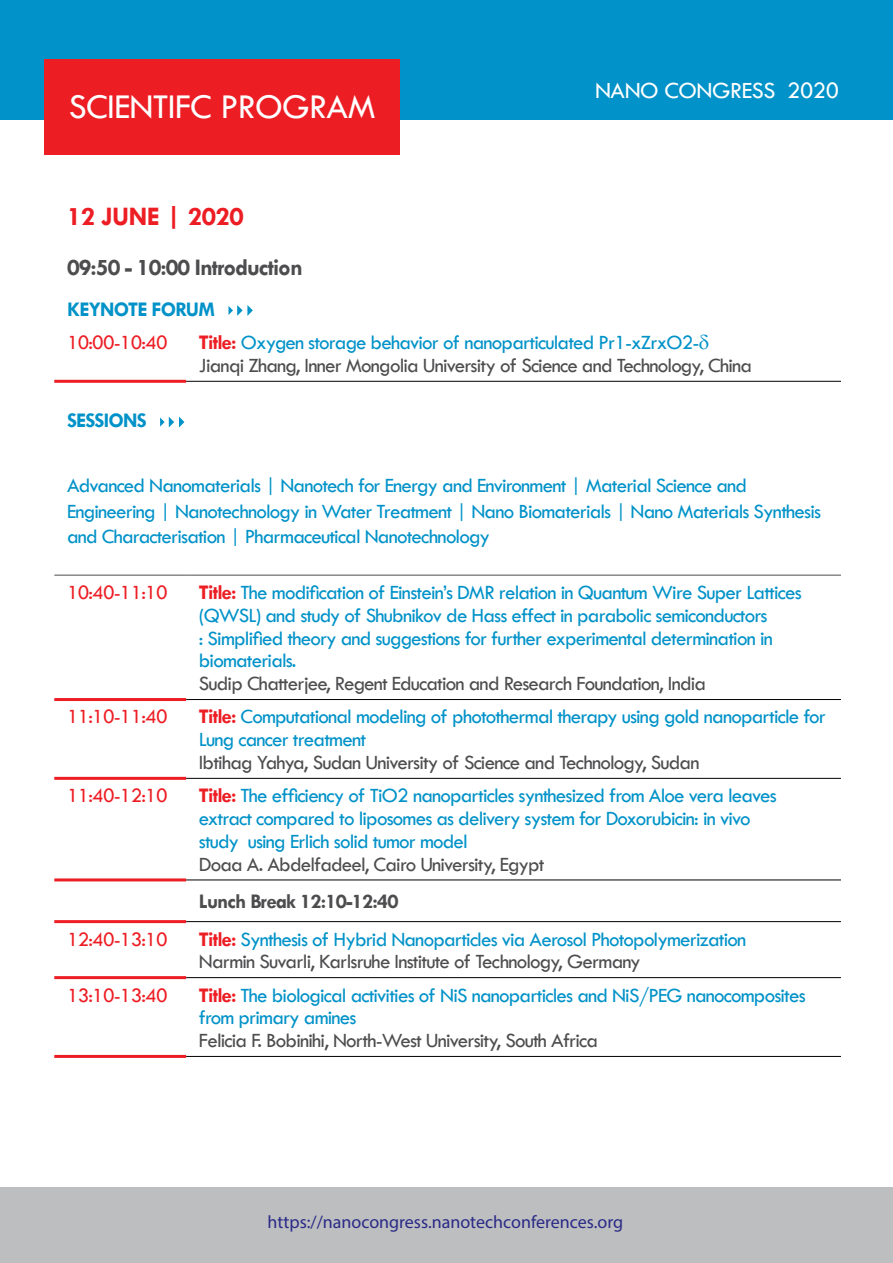
<style>
.page{position:relative;width:893px;height:1263px;background:#fff}
.page>*{position:absolute;margin:0;border:0;box-sizing:border-box;transform-origin:0 0}
.t1{font:36px "Tw Cen";letter-spacing:-.02em;color:#fff}
.t2{font:700 27px "Tw Cen";letter-spacing:-.02em;color:#ed1d24}
.t3{font:700 24px "Tw Cen";letter-spacing:-.04em;color:#4d4d4f}
.t4{font:24px "Tw Cen";letter-spacing:-.02em;color:#fff}
.t5{font:21px/22.8px "Tw Cen";letter-spacing:-.04em;color:#0092c8}
.t6{font:21px/22.8px "Tw Cen";letter-spacing:-.04em;color:#4d4d4f}
.t7{font:21px "Tw Cen";letter-spacing:-.04em;color:#ed1d24}
.t8{font:700 21px "Tw Cen";letter-spacing:-.04em;color:#4d4d4f}
.t9{font:700 21px "Tw Cen";letter-spacing:-.04em;color:#0092c8}
.t10{font:18px "Myriad Pro";color:#2a2a86}
.s1{font-weight:700;color:#ed1d24}
.s2{color:#0092c8}
.s3{color:#4d4d4f}
</style>
<div class="page">
<div style="left:0;top:1187px;width:893px;height:76px;background:#bcbec0"></div>
<hr style="left:186px;top:381px;width:655px;height:1px;background:#000">
<hr style="left:186px;top:699px;width:655px;height:1px;background:#000">
<hr style="left:186px;top:778px;width:655px;height:1px;background:#000">
<hr style="left:186px;top:921px;width:655px;height:1px;background:#000">
<hr style="left:186px;top:977px;width:655px;height:1px;background:#000">
<hr style="left:186px;top:1056px;width:655px;height:1px;background:#000">
<hr style="left:54px;top:380px;width:132px;height:3px;background:#ed1d24">
<hr style="left:54px;top:698px;width:132px;height:3px;background:#ed1d24">
<hr style="left:54px;top:777px;width:132px;height:3px;background:#ed1d24">
<hr style="left:54px;top:920px;width:132px;height:3px;background:#ed1d24">
<hr style="left:54px;top:976px;width:132px;height:3px;background:#ed1d24">
<hr style="left:54px;top:1055px;width:132px;height:3px;background:#ed1d24">
<hr style="left:54px;top:878px;width:132px;height:3px;background:#ed1d24">
<hr style="left:186px;top:879px;width:655px;height:1px;background:#000">
<hr style="left:54px;top:575px;width:132px;height:1px;background:#4d4d4f">
<hr style="left:186px;top:575px;width:655px;height:1px;background:#4d4d4f">
<svg style="left:228px;top:305px;width:25px;height:11px"></svg>
<svg style="left:160px;top:417px;width:24px;height:10px"></svg>
<div style="left:0;top:0;width:893px;height:119px;background:#0092c8"></div>
<div style="left:45px;top:60px;width:355px;height:95px;background:#ed1d24"></div>
<h1 class="t1" style="left:69px;top:85px;width:308px">SCIENTIFC PROGRAM</h1>
<p class="t4" style="left:595px;top:76px;width:245px">NANO CONGRESS 2020</p>
<p class="t2" style="left:67px;top:200px;width:178px">12 JUNE | 2020</p>
<p class="t3" style="left:67px;top:253px;width:237px">09:50 - 10:00 Introduction</p>
<p class="t9" style="left:67px;top:297px;width:150px">KEYNOTE FORUM</p>
<p class="t7" style="left:67px;top:330px;width:102px">10:00-10:40</p>
<p class="t6" style="left:199px;top:331px;width:555px"><span class="s1">Title:</span> <span class="s2">Oxygen storage behavior of nanoparticulated Pr1-xZrxO2-<br></span>Jianqi Zhang, Inner Mongolia University of Science and Technology, China</p>
<p class="t9" style="left:67px;top:408px;width:81px">SESSIONS</p>
<p class="t5" style="left:67px;top:472px;width:755px;line-height:25.8px">Advanced Nanomaterials | Nanotech for Energy and Environment | Material Science and<br>Engineering | Nanotechnology in Water Treatment | Nano Biomaterials | Nano Materials Synthesis and Characterisation | Pharmaceutical Nanotechnology</p>
<p class="t7" style="left:67px;top:580px;width:102px">10:40-11:10</p>
<p class="t5" style="left:199px;top:581px;width:604px"><span class="s1">Title:</span> The modification of Einstein’s DMR relation in Quantum Wire Super Lattices (QWSL) and study of Shubnikov de Hass effect in parabolic semiconductors<br>: Simplified theory and suggestions for further experimental determination in biomaterials.</p>
<p class="t6" style="left:199px;top:672px;width:509px">Sudip Chatterjee, Regent Education and Research Foundation, India</p>
<p class="t7" style="left:67px;top:704px;width:102px">11:10-11:40</p>
<p class="t5" style="left:199px;top:705px;width:628px"><span class="s1">Title:</span> Computational modeling of photothermal therapy using gold nanoparticle for<br>Lung cancer treatment</p>
<p class="t6" style="left:199px;top:751px;width:502px">Ibtihag Yahya, Sudan University of Science and Technology, Sudan</p>
<p class="t7" style="left:67px;top:783px;width:102px">11:40-12:10</p>
<p class="t5" style="left:199px;top:784px;width:579px"><span class="s1">Title:</span> The efficiency of TiO2 nanoparticles synthesized from Aloe vera leaves extract compared to liposomes as delivery system for Doxorubicin: in vivo study using Erlich solid tumor model</p>
<p class="t6" style="left:199px;top:852px;width:347px">Doaa A. Abdelfadeel, Cairo University, Egypt</p>
<p class="t8" style="left:199px;top:889px;width:201px">Lunch Break 12:10-12:40</p>
<p class="t7" style="left:67px;top:926px;width:102px">12:40-13:10</p>
<p class="t5" style="left:199px;top:927px;width:549px"><span class="s1">Title:</span> Synthesis of Hybrid Nanoparticles via Aerosol Photopolymerization<br><span class="s3">Narmin Suvarli, Karlsruhe Institute of Technology, Germany</span></p>
<p class="t7" style="left:67px;top:982px;width:102px">13:10-13:40</p>
<p class="t5" style="left:199px;top:983px;width:608px"><span class="s1">Title:</span> The biological activities of NiS nanoparticles and NiS/PEG nanocomposites from primary amines</p>
<p class="t6" style="left:199px;top:1029px;width:401px">Felicia F. Bobinihi, North-West University, South Africa</p>
<p class="t10" style="left:268px;top:1211px;width:357px">https://nanocongress.nanotechconferences.org</p>
</div>
